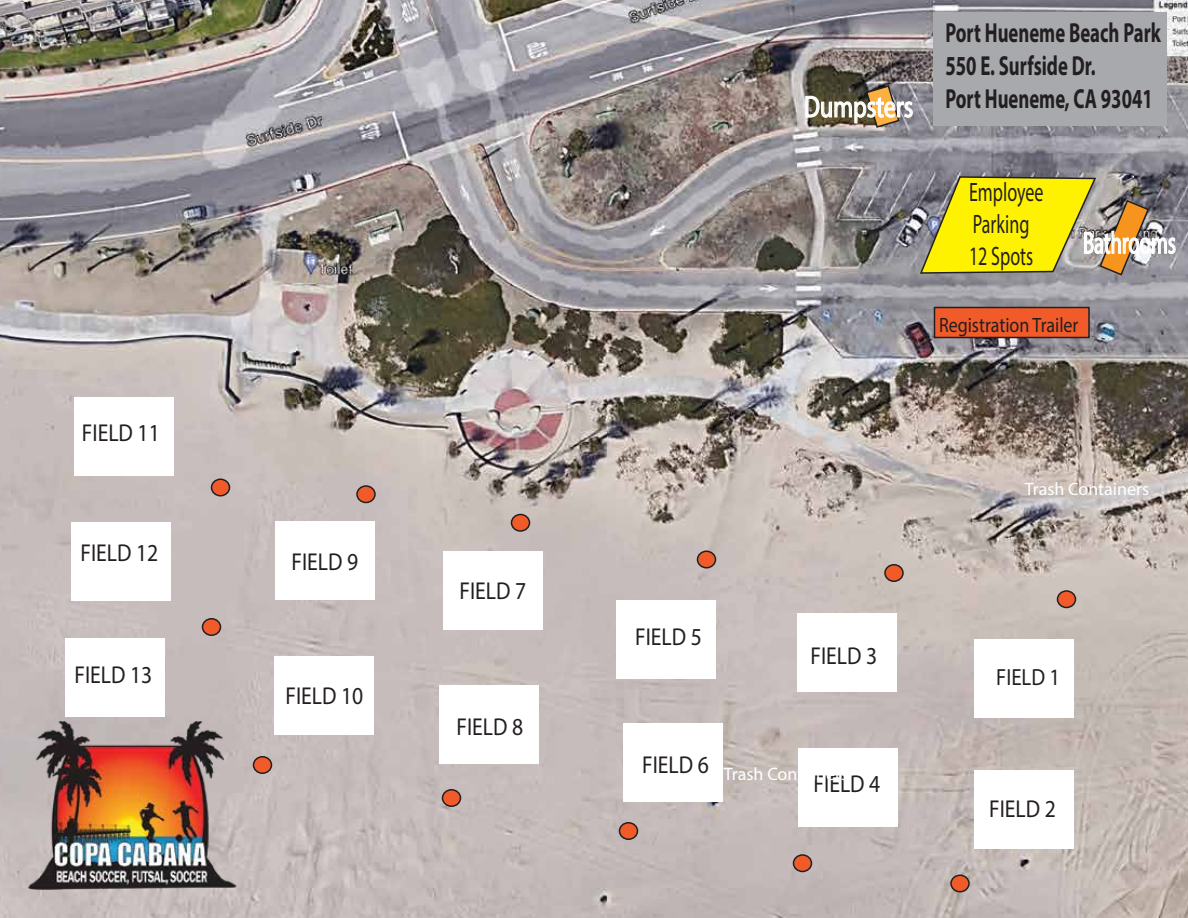
<style>
.page{position:relative;width:1188px;height:918px;background:#fff}
.page>*{position:absolute;margin:0;border:0;box-sizing:border-box;transform-origin:0 0}
.t1{font:30.9px "Myriad Pro";color:#fff;scale:.66 1}
.t2{font:30.45px "Myriad Pro";color:#fff;scale:.79 1}
.t3{font:700 27.6px/33.2px "Myriad Pro";color:#231f20;scale:.68 1}
.t4{font:26.7px/32px "Myriad Pro";color:#231f20;scale:.67 1}
.t5{font:24.45px "Myriad Pro";color:#231f20;scale:.88 1}
.t6{font:23.4px "Myriad Pro";color:#231f20;scale:.88 1}
.t7{font:20.85px "Myriad Pro";color:#231f20;scale:.87 1}
.t8{font:18px "Myriad Pro";color:#fff}
</style>
<div class="page">
<img style="left:0;top:0;width:1188px;height:918px">
<div style="left:974px;top:639px;width:100px;height:78px;background:#fff"></div>
<div style="left:797px;top:613px;width:100px;height:78px;background:#fff"></div>
<div style="left:440px;top:686px;width:99px;height:78px;background:#fff"></div>
<div style="left:616px;top:600px;width:100px;height:78px;background:#fff"></div>
<div style="left:798px;top:748px;width:100px;height:78px;background:#fff"></div>
<div style="left:623px;top:724px;width:100px;height:78px;background:#fff"></div>
<div style="left:975px;top:770px;width:99px;height:78px;background:#fff"></div>
<div style="left:444px;top:552px;width:99px;height:78px;background:#fff"></div>
<div style="left:276px;top:521px;width:99px;height:78px;background:#fff"></div>
<div style="left:274px;top:657px;width:100px;height:78px;background:#fff"></div>
<div style="left:66px;top:638px;width:99px;height:78px;background:#fff"></div>
<div style="left:72px;top:523px;width:99px;height:78px;background:#fff"></div>
<div style="left:75px;top:397px;width:99px;height:79px;background:#fff"></div>
<div style="left:933px;top:12px;width:234px;height:114px;background:#a7a9ac"></div>
<img style="left:27px;top:721px;width:213px;height:169px">
<div style="left:698px;top:551px;width:18px;height:17px;background:#f15a29;border-radius:50%"></div>
<div style="left:697px;top:550px;width:19px;height:19px;border:2px solid #231f20;border-radius:50%"></div>
<div style="left:794px;top:855px;width:18px;height:17px;background:#f15a29;border-radius:50%"></div>
<div style="left:793px;top:854px;width:19px;height:18px;border:2px solid #231f20;border-radius:50%"></div>
<div style="left:1058px;top:591px;width:18px;height:17px;background:#f15a29;border-radius:50%"></div>
<div style="left:1057px;top:590px;width:19px;height:18px;border:2px solid #231f20;border-radius:50%"></div>
<div style="left:951px;top:875px;width:18px;height:17px;background:#f15a29;border-radius:50%"></div>
<div style="left:950px;top:874px;width:20px;height:19px;border:2px solid #231f20;border-radius:50%"></div>
<div style="left:442px;top:790px;width:18px;height:16px;background:#f15a29;border-radius:50%"></div>
<div style="left:442px;top:789px;width:19px;height:18px;border:2px solid #231f20;border-radius:50%"></div>
<div style="left:885px;top:565px;width:18px;height:16px;background:#f15a29;border-radius:50%"></div>
<div style="left:884px;top:564px;width:20px;height:18px;border:2px solid #231f20;border-radius:50%"></div>
<div style="left:512px;top:514px;width:18px;height:17px;background:#f15a29;border-radius:50%"></div>
<div style="left:511px;top:514px;width:19px;height:18px;border:2px solid #231f20;border-radius:50%"></div>
<div style="left:254px;top:757px;width:18px;height:16px;background:#f15a29;border-radius:50%"></div>
<div style="left:253px;top:756px;width:19px;height:18px;border:2px solid #231f20;border-radius:50%"></div>
<div style="left:357px;top:486px;width:18px;height:17px;background:#f15a29;border-radius:50%"></div>
<div style="left:356px;top:485px;width:20px;height:18px;border:2px solid #231f20;border-radius:50%"></div>
<div style="left:620px;top:823px;width:18px;height:16px;background:#f15a29;border-radius:50%"></div>
<div style="left:619px;top:822px;width:19px;height:18px;border:2px solid #231f20;border-radius:50%"></div>
<div style="left:202px;top:619px;width:18px;height:16px;background:#f15a29;border-radius:50%"></div>
<div style="left:202px;top:618px;width:19px;height:18px;border:2px solid #231f20;border-radius:50%"></div>
<div style="left:212px;top:479px;width:18px;height:17px;background:#f15a29;border-radius:50%"></div>
<div style="left:211px;top:478px;width:19px;height:19px;border:2px solid #231f20;border-radius:50%"></div>
<div style="left:934px;top:307px;width:156px;height:31px;background:#f15a29;border:2px solid #231f20"></div>
<svg style="left:805px;top:68px;width:108px;height:97px;background:#8c857c"></svg>
<svg style="left:919px;top:175px;width:257px;height:133px;background:#bdb35b"></svg>
<p class="t5" style="left:82px;top:418px;width:90px">FIELD 11</p>
<p class="t5" style="left:80px;top:538px;width:90px">FIELD 12</p>
<p class="t5" style="left:74px;top:660px;width:90px">FIELD 13</p>
<p class="t5" style="left:292px;top:547px;width:77px">FIELD 9</p>
<p class="t5" style="left:286px;top:681px;width:90px">FIELD 10</p>
<p class="t5" style="left:460px;top:576px;width:77px">FIELD 7</p>
<p class="t5" style="left:457px;top:712px;width:77px">FIELD 8</p>
<p class="t2" style="left:804px;top:88px;width:140px">Dumpsters</p>
<p class="t3" style="left:945px;top:15px;width:318px">Port Hueneme Beach Park<br>550 E. Surfside Dr.<br>Port Hueneme, CA 93041</p>
<p class="t4" style="left:969px;top:175px;width:113px">Employee<br>Parking<br>12 Spots</p>
<p class="t1" style="left:1083px;top:224px;width:142px">Bathrooms</p>
<p class="t7" style="left:939px;top:312px;width:162px">Registration Trailer</p>
<p class="t5" style="left:635px;top:622px;width:77px">FIELD 5</p>
<p class="t5" style="left:810px;top:641px;width:77px">FIELD 3</p>
<p class="t5" style="left:642px;top:750px;width:77px">FIELD 6</p>
<p class="t8" style="left:724px;top:763px;width:126px">Trash Containers</p>
<p class="t5" style="left:814px;top:769px;width:77px">FIELD 4</p>
<p class="t8" style="left:1025px;top:478px;width:126px">Trash Containers</p>
<p class="t6" style="left:996px;top:663px;width:74px">FIELD 1</p>
<p class="t5" style="left:989px;top:794px;width:77px">FIELD 2</p>
</div>
